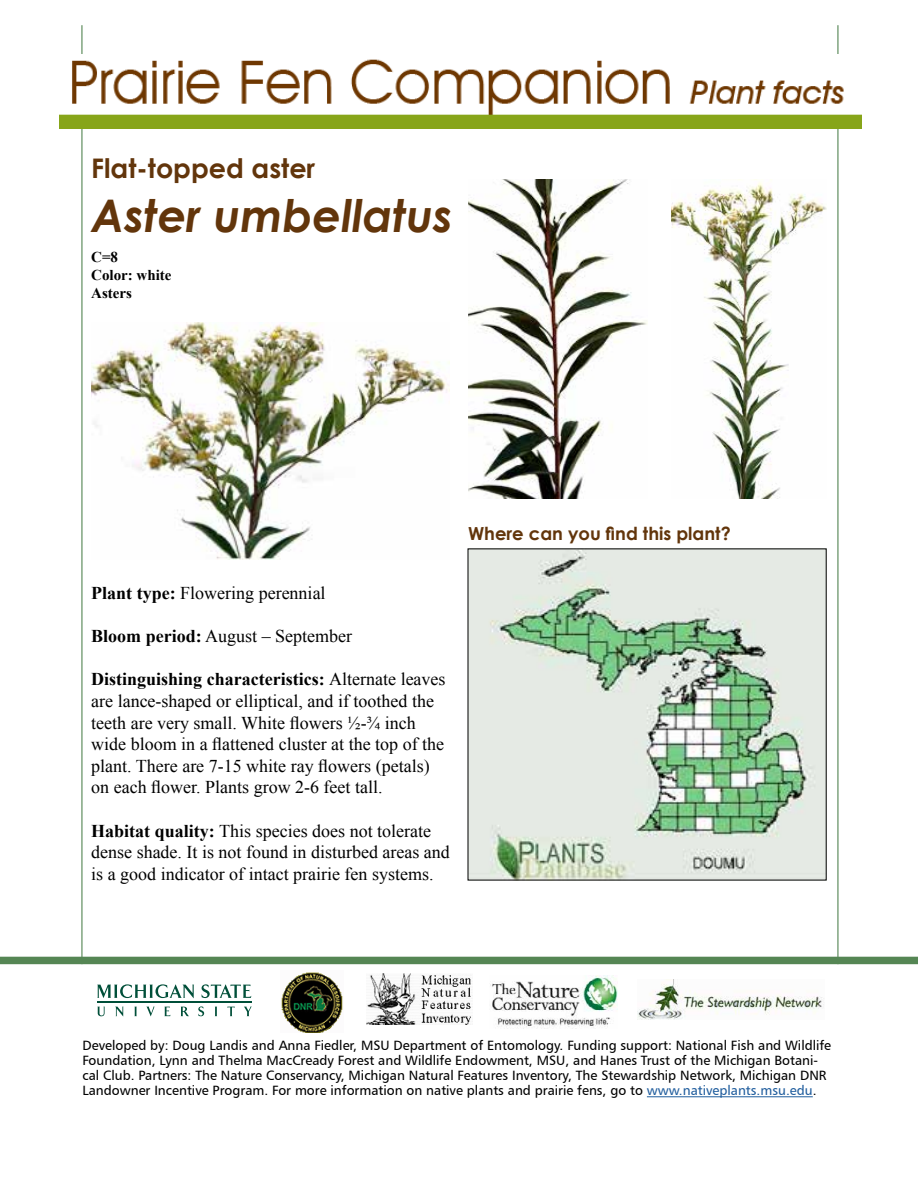
<style>
.page{position:relative;width:918px;height:1188px;background:#fff}
.page>*{position:absolute;margin:0;border:0;box-sizing:border-box;transform-origin:0 0}
.Scientific_name{font:italic 700 45px "Century Gothic";color:#62350b}
.Common_name{font:700 27px "Century Gothic";color:#62350b}
.t1{font:18px/21.6px "Times New Roman";color:#000}
.Subhead{font:700 18px "Century Gothic";color:#62350b}
.Normal_with_bold{font:700 15px "Times New Roman";color:#000}
.t2{font:13.5px/15px "Humanist 777 BT Roman B";color:#000}
.s1{font-weight:700}
.s2{color:#215e9e}
</style>
<div class="page">
<hr style="left:81px;top:25px;width:2px;height:939px;background:#558654">
<hr style="left:837px;top:25px;width:1px;height:939px;background:#558654">
<div style="left:0;top:957px;width:918px;height:7px;background:#558654"></div>
<img style="left:59px;top:55px;width:803px;height:73px">
<hr style="left:647px;top:1096px;width:166px;height:1px;background:#215e9e">
<img style="left:281px;top:972px;width:62px;height:61px">
<svg style="left:97px;top:1007px;width:8px;height:9px"></svg>
<svg style="left:115px;top:1007px;width:9px;height:10px"></svg>
<svg style="left:134px;top:1007px;width:3px;height:9px"></svg>
<svg style="left:146px;top:1007px;width:9px;height:9px"></svg>
<svg style="left:164px;top:1007px;width:6px;height:9px"></svg>
<svg style="left:181px;top:1007px;width:8px;height:9px"></svg>
<svg style="left:198px;top:1006px;width:6px;height:10px"></svg>
<svg style="left:215px;top:1007px;width:2px;height:9px"></svg>
<svg style="left:227px;top:1007px;width:8px;height:9px"></svg>
<svg style="left:244px;top:1007px;width:8px;height:9px"></svg>
<svg style="left:97px;top:984px;width:97px;height:14px"></svg>
<svg style="left:202px;top:984px;width:49px;height:14px"></svg>
<hr style="left:97px;top:1001px;width:155px;height:1px;background:#004f39">
<img style="left:490px;top:975px;width:128px;height:53px">
<img style="left:367px;top:974px;width:106px;height:51px">
<img style="left:638px;top:980px;width:186px;height:39px">
<img style="left:91px;top:322px;width:359px;height:237px">
<img style="left:468px;top:179px;width:179px;height:320px">
<img style="left:672px;top:179px;width:154px;height:320px">
<img style="left:470px;top:551px;width:354px;height:327px">
<p class="Common_name" style="left:91px;top:148px;width:226px">Flat-topped aster</p>
<p class="Scientific_name" style="left:91px;top:182px;width:363px">Aster umbellatus</p>
<p class="Normal_with_bold" style="left:91px;top:246px;width:28px">C=8</p>
<p class="Normal_with_bold" style="left:91px;top:264px;width:82px">Color: white</p>
<p class="Normal_with_bold" style="left:91px;top:282px;width:42px">Asters</p>
<p class="t1" style="left:91px;top:582px;width:236px"><span class="s1">Plant type:</span> Flowering perennial</p>
<p class="t1" style="left:91px;top:625px;width:262px"><span class="s1">Bloom period:</span> August – September</p>
<p class="t1" style="left:91px;top:668px;width:356px"><span class="s1">Distinguishing characteristics:</span> Alternate leaves are lance-shaped or elliptical, and if toothed the teeth are very small. White flowers ½-¾ inch wide bloom in a flattened cluster at the top of the plant. There are 7-15 white ray flowers (petals) on each flower. Plants grow 2-6 feet tall.</p>
<p class="t1" style="left:91px;top:819px;width:360px"><span class="s1">Habitat quality:</span> This species does not tolerate dense shade. It is not found in disturbed areas and is a good indicator of intact prairie fen systems.</p>
<p class="Subhead" style="left:468px;top:519px;width:264px">Where can you find this plant?</p>
<p class="t2" style="left:82px;top:1038px;width:750px">Developed by: Doug Landis and Anna Fiedler, MSU Department of Entomology. Funding support: National Fish and Wildlife Foundation, Lynn and Thelma MacCready Forest and Wildlife Endowment, MSU, and Hanes Trust of the Michigan Botani&shy;cal Club. Partners: The Nature Conservancy, Michigan Natural Features Inventory, The Stewardship Network, Michigan DNR Landowner Incentive Program. For more information on native plants and prairie fens, go to <span class="s2">www.nativeplants.msu.edu</span>.</p>
</div>
